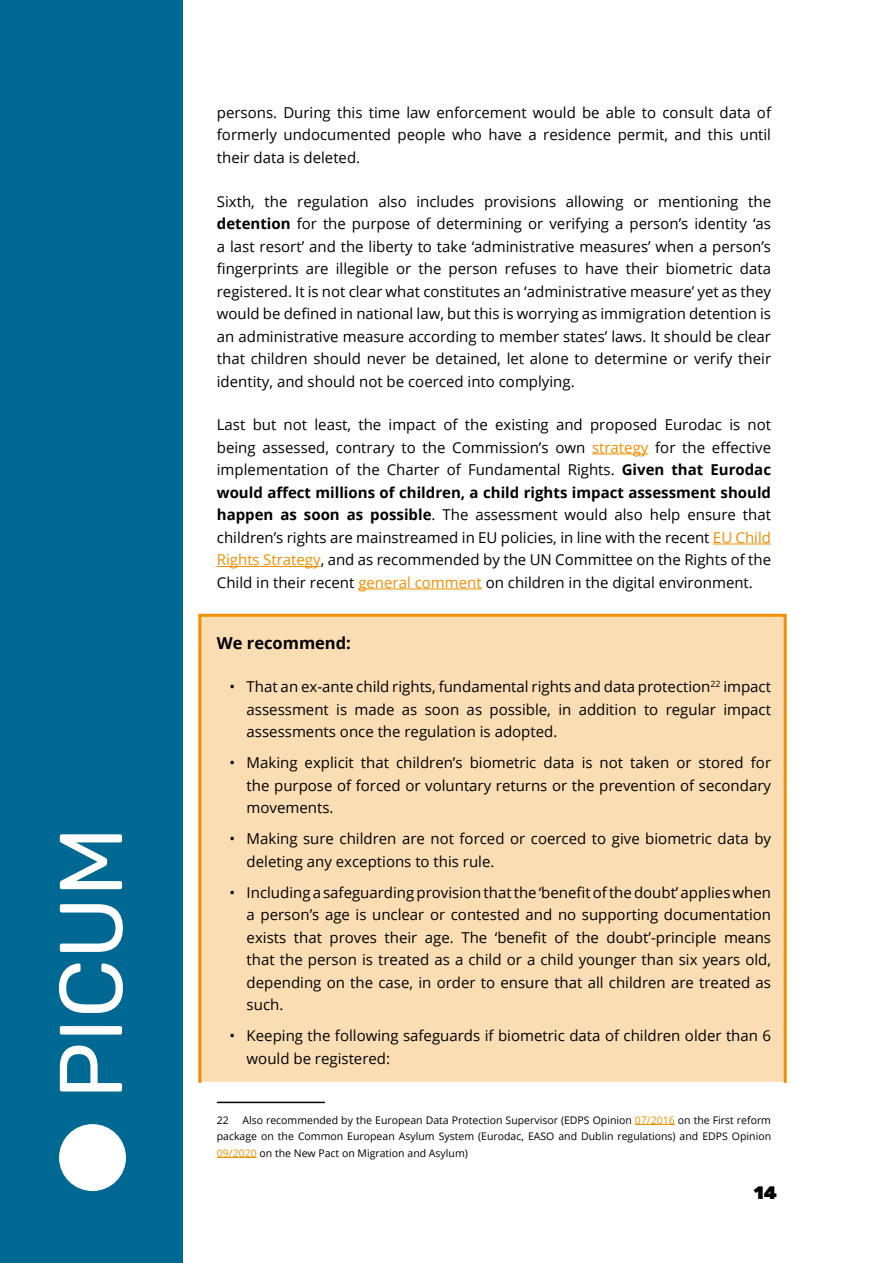
<style>
.page{position:relative;width:893px;height:1263px;background:#fff}
.page>*{position:absolute;margin:0;border:0;box-sizing:border-box;transform-origin:0 0}
.t1{font:88.8px "Rubik";color:#fff}
.t2{font:900 18px "Rubik";color:#000}
.t3{font:700 16.5px "Open Sans";color:#000}
.t4{font:15px/22.5px "Open Sans";color:#000;text-align:justify}
.t5{font:10.5px/16.5px "Open Sans";color:#000;text-align:justify}
.s1{font-weight:700}
.s2{color:#f18f01}
</style>
<div class="page">
<div style="left:199px;top:615px;width:587px;height:468px;background:#faddb3;border:3px solid #f18f01"></div>
<div style="left:0;top:0;width:183px;height:1263px;background:#006993"></div>
<div style="left:59px;top:1124px;width:67px;height:67px;background:#fff;border-radius:50%"></div>
<hr style="left:592px;top:454px;width:56px;height:1px;background:#f18f01">
<hr style="left:713px;top:544px;width:58px;height:1px;background:#f18f01">
<hr style="left:217px;top:566px;width:104px;height:1px;background:#f18f01">
<hr style="left:358px;top:589px;width:124px;height:1px;background:#f18f01">
<hr style="left:217px;top:1102px;width:108px;height:1px;background:#000">
<hr style="left:635px;top:1124px;width:40px;height:1px;background:#f18f01">
<hr style="left:217px;top:1157px;width:40px;height:1px;background:#f18f01">
<h1 class="t1" style="left:41px;top:1099px;width:274px;rotate:-90deg">PICUM</h1>
<p class="t4" style="left:217px;top:101px;width:556px">persons. During this time law enforcement would be able to consult data of formerly undocumented people who have a residence permit, and this until their data is deleted.</p>
<p class="t4" style="left:217px;top:189px;width:556px">Sixth, the regulation also includes provisions allowing or mentioning the <span class="s1">detention</span> for the purpose of determining or verifying a person’s identity ‘as a last resort’ and the liberty to take ‘administrative measures’ when a person’s fingerprints are illegible or the person refuses to have their biometric data registered. It is not clear what constitutes an ‘administrative measure’ yet as they would be defined in national law, but this is worrying as immigration detention is an administrative measure according to member states’ laws. It should be clear that children should never be detained, let alone to determine or verify their identity, and should not be coerced into complying.</p>
<p class="t4" style="left:217px;top:413px;width:556px">Last but not least, the impact of the existing and proposed Eurodac is not being assessed, contrary to the Commission’s own <span class="s2">strategy</span> for the effective implementation of the Charter of Fundamental Rights. <span class="s1">Given that Eurodac would affect millions of children, a child rights impact assessment should happen as soon as possible</span>. The assessment would also help ensure that children’s rights are mainstreamed in EU policies, in line with the recent <span class="s2">EU Child Rights Strategy</span>, and as recommended by the UN Committee on the Rights of the Child in their recent <span class="s2">general comment</span> on children in the digital environment.</p>
<p class="t3" style="left:217px;top:631px;width:136px">We recommend:</p>
<p class="t4" style="left:247px;top:675px;width:526px;text-indent:-17px">• That an ex-ante child rights, fundamental rights and data protection<sup>22</sup> impact assessment is made as soon as possible, in addition to regular impact assessments once the regulation is adopted.</p>
<p class="t4" style="left:247px;top:751px;width:526px;text-indent:-17px">• Making explicit that children’s biometric data is not taken or stored for the purpose of forced or voluntary returns or the prevention of secondary movements.</p>
<p class="t4" style="left:247px;top:827px;width:526px;text-indent:-17px">• Making sure children are not forced or coerced to give biometric data by deleting any exceptions to this rule.</p>
<p class="t4" style="left:247px;top:881px;width:526px;text-indent:-17px">• Including a safeguarding provision that the ‘benefit of the doubt’ applies when a person’s age is unclear or contested and no supporting documentation exists that proves their age. The ‘benefit of the doubt’-principle means that the person is treated as a child or a child younger than six years old, depending on the case, in order to ensure that all children are treated as such.</p>
<p class="t4" style="left:247px;top:1024px;width:526px;text-indent:-17px">• Keeping the following safeguards if biometric data of children older than 6 would be registered:</p>
<p class="t5" style="left:217px;top:1111px;width:556px;text-indent:26px">Also recommended by the European Data Protection Supervisor (EDPS Opinion <span class="s2">07/2016</span> on the First reform package on the Common European Asylum System (Eurodac, EASO and Dublin regulations) and EDPS Opinion <span class="s2">09/2020</span> on the New Pact on Migration and Asylum)</p>
<p class="t5" style="left:217px;top:1111px;width:14px">22</p>
<p class="t2" style="left:754px;top:1182px;width:25px">14</p>
</div>
